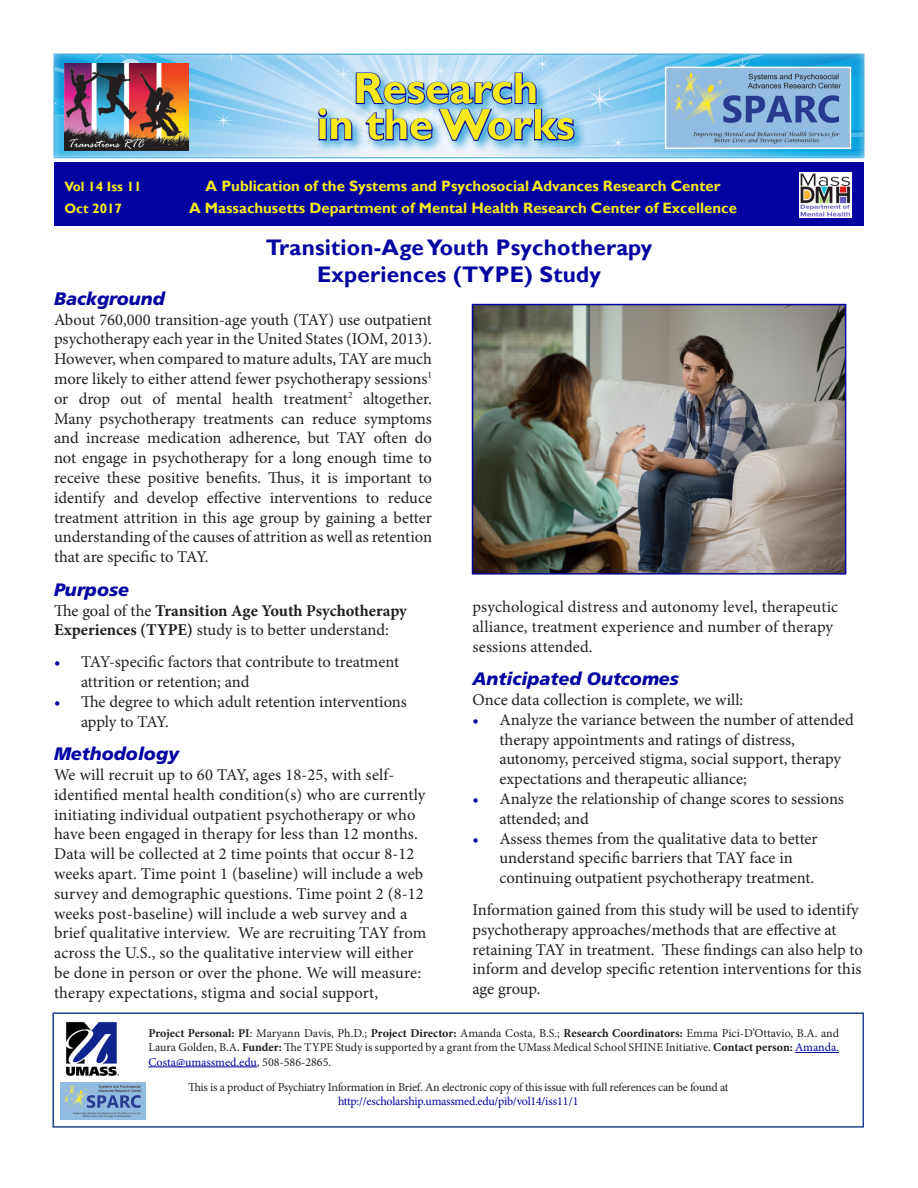
<style>
.page{position:relative;width:918px;height:1188px;background:#fff}
.page>*{position:absolute;margin:0;border:0;box-sizing:border-box;transform-origin:0 0}
.t1{font:700 43.5px "Gill Sans";color:#f7ea1c}
.t2{font:700 22.5px "Gill Sans";letter-spacing:.01em;color:#0303a1}
.t3{font:italic 900 18px "Frutiger";color:#0303a1}
.t4{font:16.5px/19.8px "Minion Pro";color:#231f20}
.t5{font:700 16.5px/19.8px "Minion Pro";letter-spacing:-.005em;color:#231f20}
.t6{font:700 15px "Gill Sans";color:#f7ea1c}
.t7{font:700 13.5px "Gill Sans";color:#f7ea1c}
.t8{font:12px/14.4px "Minion Pro";letter-spacing:-.02em;color:#231f20;text-align:justify}
.s1{font-weight:400}
.s2{color:#0303a1}
.s3{font-weight:700}
</style>
<div class="page">
<div style="left:52px;top:52px;width:813px;height:107px;background:#fff;opacity:.75"></div>
<img style="left:475px;top:307px;width:368px;height:265px">
<div style="left:472px;top:304px;width:374px;height:271px;border:2px solid #0303a1"></div>
<div style="left:52px;top:1012px;width:812px;height:116px;border:2px solid #253f8e"></div>
<img style="left:65px;top:1021px;width:54px;height:55px">
<img style="left:60px;top:1082px;width:85px;height:37px">
<hr style="left:795px;top:1052px;width:44px;height:1px;background:#0303a1">
<hr style="left:148px;top:1067px;width:109px;height:1px;background:#0303a1">
<div style="left:315px;top:69px;width:272px;height:84px;background:#038ed1;opacity:.75"></div>
<svg style="left:317px;top:72px;width:258px;height:70px;background:#7da5dd"></svg>
<img style="left:667px;top:69px;width:182px;height:78px">
<div style="left:665px;top:67px;width:186px;height:82px;border:1px solid #fff"></div>
<div style="left:54px;top:162px;width:810px;height:64px;background:#0303a1"></div>
<img style="left:800px;top:172px;width:52px;height:46px">
<img style="left:64px;top:64px;width:124px;height:87px">
<p class="t7" style="left:64px;top:179px;width:79px">Vol 14 Iss 11</p>
<p class="t7" style="left:64px;top:200px;width:59px">Oct 2017</p>
<p class="t1" style="left:353px;top:62px;width:186px">Research</p>
<p class="t1" style="left:317px;top:99px;width:260px">in the Works</p>
<p class="t6" style="left:206px;top:176px;width:516px">A Publication of the Systems and Psychosocial Advances Research Center</p>
<p class="t6" style="left:189px;top:199px;width:549px">A Massachusetts Department of Mental Health Research Center of Excellence</p>
<p class="t2" style="left:266px;top:234px;width:388px">Transition-Age Youth Psychotherapy</p>
<p class="t2" style="left:317px;top:261px;width:285px">Experiences (TYPE) Study</p>
<p class="t3" style="left:54px;top:288px;width:112px">Background</p>
<p class="t4" style="left:54px;top:309px;width:380px;text-align:justify">About 760,000 transition-age youth (TAY) use outpatient psychotherapy each year in the United States (IOM, 2013).<br>However, when compared to mature adults, TAY are much more likely to either attend fewer psychotherapy sessions<sup>1 </sup>or drop out of mental health treatment<sup>2</sup> altogether.<br>Many psychotherapy treatments can reduce symptoms and increase medication adherence, but TAY often do not engage in psychotherapy for a long enough time to receive these positive benefits. Thus, it is important to identify and develop effective interventions to reduce treatment attrition in this age group by gaining a better understanding of the causes of attrition as well as retention that are specific to TAY.</p>
<p class="t3" style="left:54px;top:579px;width:77px">Purpose</p>
<p class="t5" style="left:54px;top:600px;width:354px"><span class="s1">The goal of the</span> Transition Age Youth Psychotherapy<br>Experiences (TYPE) <span class="s1">study is to better understand:</span></p>
<p class="t4" style="left:81px;top:652px;width:320px;text-indent:-27px"><span class="s2">•</span> TAY-specific factors that contribute to treatment attrition or retention; and</p>
<p class="t4" style="left:81px;top:692px;width:327px;text-indent:-27px"><span class="s2">•</span> The degree to which adult retention interventions apply to TAY.</p>
<p class="t3" style="left:54px;top:743px;width:127px">Methodology</p>
<p class="t4" style="left:54px;top:765px;width:374px">We will recruit up to 60 TAY, ages 18-25, with self&shy;identified mental health condition(s) who are currently initiating individual outpatient psychotherapy or who have been engaged in therapy for less than 12 months.<br>Data will be collected at 2 time points that occur 8-12 weeks apart. Time point 1 (baseline) will include a web survey and demographic questions. Time point 2 (8-12 weeks post-baseline) will include a web survey and a brief qualitative interview. We are recruiting TAY from across the U.S., so the qualitative interview will either be done in person or over the phone. We will measure: therapy expectations, stigma and social support,</p>
<p class="t4" style="left:472px;top:597px;width:367px">psychological distress and autonomy level, therapeutic alliance, treatment experience and number of therapy sessions attended.</p>
<p class="t3" style="left:472px;top:668px;width:208px">Anticipated Outcomes</p>
<p class="t4" style="left:472px;top:690px;width:272px">Once data collection is complete, we will:</p>
<p class="t4" style="left:500px;top:710px;width:356px;text-indent:-27px"><span class="s2">•</span> Analyze the variance between the number of attended therapy appointments and ratings of distress, autonomy, perceived stigma, social support, therapy expectations and therapeutic alliance;</p>
<p class="t4" style="left:500px;top:789px;width:346px;text-indent:-27px"><span class="s2">•</span> Analyze the relationship of change scores to sessions attended; and</p>
<p class="t4" style="left:500px;top:829px;width:320px;text-indent:-27px"><span class="s2">•</span> Assess themes from the qualitative data to better understand specific barriers that TAY face in continuing outpatient psychotherapy treatment.</p>
<p class="t4" style="left:472px;top:900px;width:392px">Information gained from this study will be used to identify psychotherapy approaches/methods that are effective at retaining TAY in treatment. These findings can also help to inform and develop specific retention interventions for this age group.</p>
<p class="t8" style="left:148px;top:1026px;width:692px"><span class="s3">Project Personal: PI</span>: Maryann Davis, Ph.D.; <span class="s3">Project Director:</span> Amanda Costa, B.S.; <span class="s3">Research Coordinators:</span> Emma Pici-D’Ottavio, B.A. and Laura Golden, B.A. <span class="s3">Funder:</span> The TYPE Study is supported by a grant from the UMass Medical School SHINE Initiative. <span class="s3">Contact person:</span> <span class="s2">Amanda.<br>Costa@umassmed.edu</span>, 508-586-2865.</p>
<p class="t8" style="left:188px;top:1080px;width:542px;text-align:center">This is a product of Psychiatry Information in Brief. An electronic copy of this issue with full references can be found at <span class="s2">http://escholarship.umassmed.edu/pib/vol14/iss11/1</span></p>
</div>
